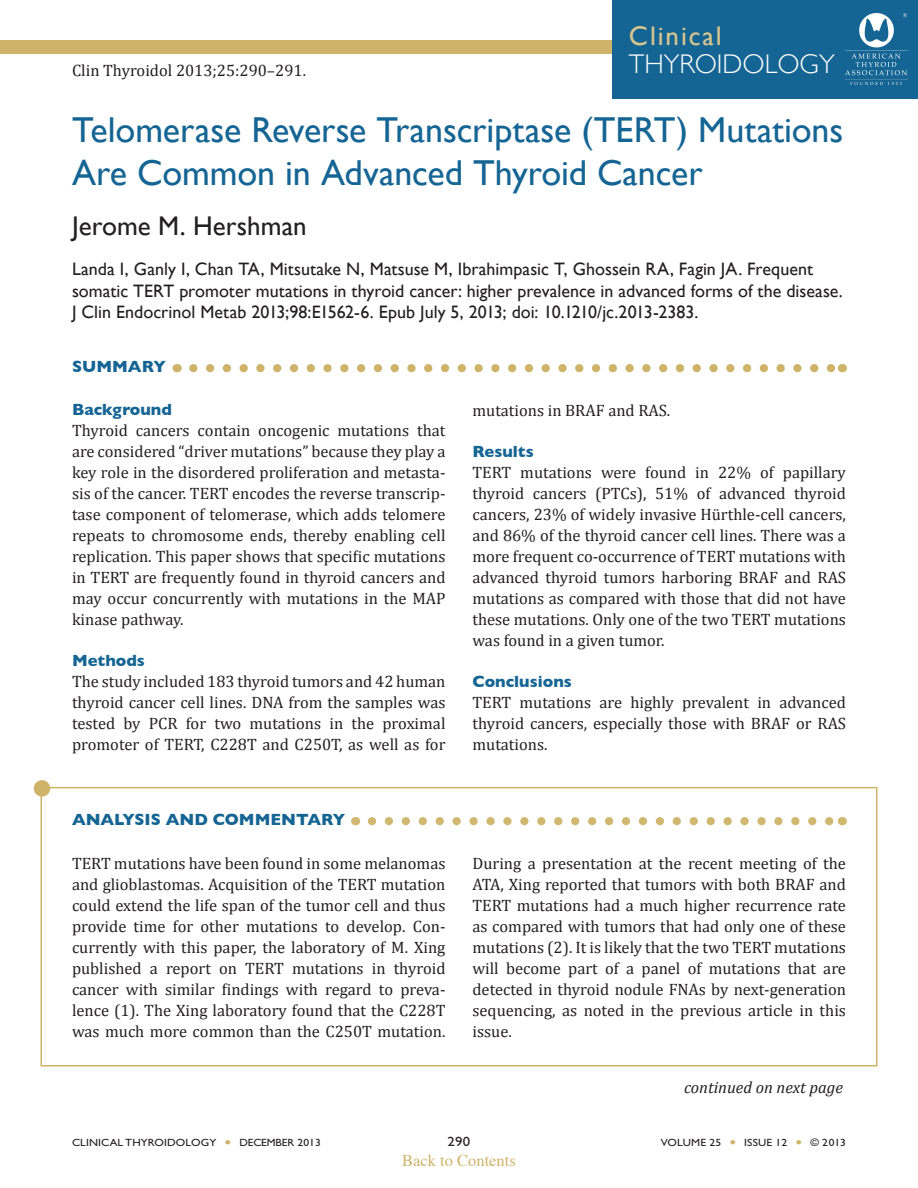
<style>
.page{position:relative;width:918px;height:1188px;background:#fff}
.page>*{position:absolute;margin:0;border:0;box-sizing:border-box;transform-origin:0 0}
.Topic_Header{font:36px/43.2px "Gill Sans";letter-spacing:-.005em;color:#156594}
.t1{font:300 27px/28.5px "Gill Sans";color:#fff}
.Author{font:27px "Gill Sans";color:#231f20}
.Full_reference{font:18px/21.6px "Gill Sans";color:#231f20}
.body_summary{font:16.5px/21px "Cambria";color:#231f20;text-align:justify}
.Body_Head_2{font:700 16.5px "Gill Sans";color:#156594}
.Commentary{font:700 16.5px "Gill Sans";color:#156594}
.body_summary-2{font:italic 16.5px "Cambria";color:#231f20}
.t2{font:16.5px "Times";color:#cdb469}
.summary{font:700 16.5px "Gill Sans";color:#156594}
.t3{font:13.5px "Gill Sans Std";color:#231f20;scale:1.1 1}
.t4{font:10.5px "Gill Sans Std";letter-spacing:.01em;color:#231f20;scale:1.1 1}
.s1{font-weight:400;color:#dac78f}
.s2{color:#cdb469}
</style>
<div class="page">
<div style="left:0;top:40px;width:846px;height:14px;background:#cdb469"></div>
<div style="left:612px;top:0;width:306px;height:99px;background:#156594"></div>
<img style="left:846px;top:14px;width:62px;height:70px">
<svg style="left:193px;top:364px;width:641px;height:8px"></svg>
<svg style="left:372px;top:817px;width:461px;height:8px"></svg>
<div style="left:40px;top:787px;width:838px;height:279px;border:2px solid #cdb469"></div>
<div style="left:34px;top:780px;width:16px;height:17px;background:#cdb469;border-radius:50%"></div>
<p class="t1" style="left:629px;top:20px;width:207px"><span class="s1">Clinical<br></span>THYROIDOLOGY</p>
<p class="body_summary" style="left:72px;top:60px;width:236px">Clin Thyroidol 2013;25:290–291.</p>
<p class="Topic_Header" style="left:72px;top:108px;width:773px">Telomerase Reverse Transcriptase (TERT) Mutations<br>Are Common in Advanced Thyroid Cancer</p>
<p class="Author" style="left:72px;top:210px;width:236px">Jerome M. Hershman</p>
<p class="Full_reference" style="left:72px;top:258px;width:770px">Landa I, Ganly I, Chan TA, Mitsutake N, Matsuse M, Ibrahimpasic T, Ghossein RA, Fagin JA. Frequent somatic TERT promoter mutations in thyroid cancer: higher prevalence in advanced forms of the disease.<br>J Clin Endocrinol Metab 2013;98:E1562-6. Epub July 5, 2013; doi: 10.1210/jc.2013-2383.</p>
<p class="summary" style="left:72px;top:357px;width:95px">SUMMARY</p>
<p class="Body_Head_2" style="left:72px;top:400px;width:101px">Background</p>
<p class="body_summary" style="left:72px;top:420px;width:375px">Thyroid cancers contain oncogenic mutations that are considered “driver mutations” because they play a key role in the disordered proliferation and metasta&shy;sis of the cancer. TERT encodes the reverse transcrip&shy;tase component of telomerase, which adds telomere repeats to chromosome ends, thereby enabling cell replication. This paper shows that specific mutations in TERT are frequently found in thyroid cancers and may occur concurrently with mutations in the MAP kinase pathway.</p>
<p class="Body_Head_2" style="left:72px;top:651px;width:74px">Methods</p>
<p class="body_summary" style="left:72px;top:671px;width:375px">The study included 183 thyroid tumors and 42 human thyroid cancer cell lines. DNA from the samples was tested by PCR for two mutations in the proximal promoter of TERT, C228T and C250T, as well as for</p>
<p class="body_summary" style="left:472px;top:400px;width:199px">mutations in BRAF and RAS.</p>
<p class="Body_Head_2" style="left:472px;top:442px;width:63px">Results</p>
<p class="body_summary" style="left:472px;top:462px;width:375px">TERT mutations were found in 22% of papillary thyroid cancers (PTCs), 51% of advanced thyroid cancers, 23% of widely invasive Hürthle-cell cancers, and 86% of the thyroid cancer cell lines. There was a more frequent co-occurrence of TERT mutations with advanced thyroid tumors harboring BRAF and RAS mutations as compared with those that did not have these mutations. Only one of the two TERT mutations was found in a given tumor.</p>
<p class="Body_Head_2" style="left:472px;top:672px;width:101px">Conclusions</p>
<p class="body_summary" style="left:472px;top:692px;width:375px">TERT mutations are highly prevalent in advanced thyroid cancers, especially those with BRAF or RAS mutations.</p>
<p class="Commentary" style="left:72px;top:810px;width:275px">ANALYSIS AND COMMENTARY</p>
<p class="body_summary" style="left:72px;top:853px;width:375px">TERT mutations have been found in some melanomas and glioblastomas. Acquisition of the TERT mutation could extend the life span of the tumor cell and thus provide time for other mutations to develop. Con&shy;currently with this paper, the laboratory of M. Xing published a report on TERT mutations in thyroid cancer with similar findings with regard to preva&shy;lence (1). The Xing laboratory found that the C228T was much more common than the C250T mutation.</p>
<p class="body_summary" style="left:472px;top:853px;width:375px">During a presentation at the recent meeting of the ATA, Xing reported that tumors with both BRAF and TERT mutations had a much higher recurrence rate as compared with tumors that had only one of these mutations (2). It is likely that the two TERT mutations will become part of a panel of mutations that are detected in thyroid nodule FNAs by next-generation sequencing, as noted in the previous article in this issue.</p>
<p class="body_summary-2" style="left:684px;top:1077px;width:160px">continued on next page</p>
<p class="t4" style="left:72px;top:1137px;width:228px">CLINICAL THYROIDOLOGY <span class="s2">●</span> DECEMBER 2013</p>
<p class="t3" style="left:448px;top:1134px;width:22px">290</p>
<p class="t4" style="left:661px;top:1137px;width:170px">VOLUME 25 <span class="s2">●</span> ISSUE 12 <span class="s2">●</span> © 2013</p>
<p class="t2" style="left:402px;top:1145px;width:115px">Back to Contents</p>
</div>
